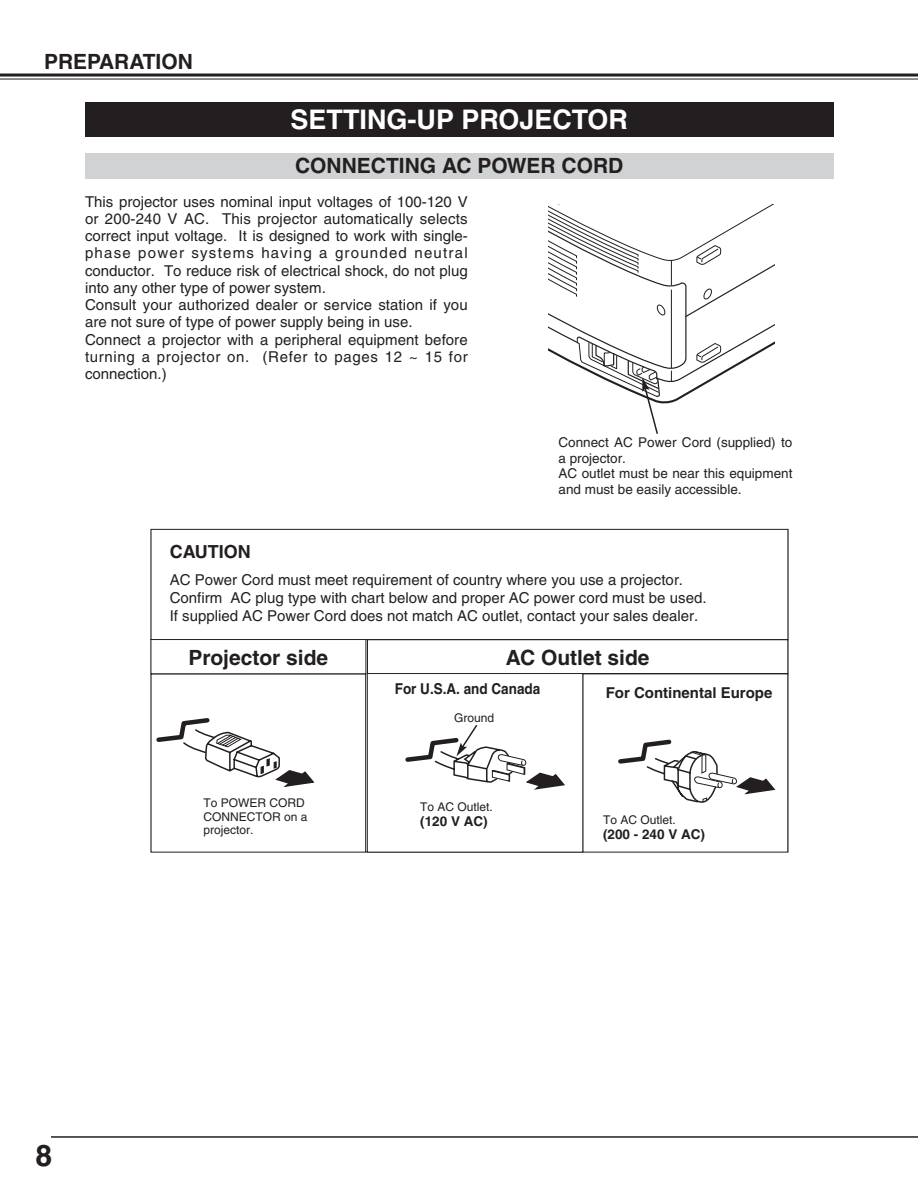
<style>
.page{position:relative;width:918px;height:1188px;background:#fff}
.page>*{position:absolute;margin:0;border:0;box-sizing:border-box;transform-origin:0 0}
.t1{font:700 30px "Helvetica";color:#231f20}
.t2{font:700 27px "Helvetica";color:#fff}
.t3{font:700 21px "Helvetica";color:#231f20}
.t4{font:700 18px "Helvetica";color:#231f20}
.t5{font:15px/17.2px "Helvetica";color:#231f20}
.t6{font:700 15px "Helvetica";color:#231f20}
.t7{font:700 15px "Helvetica";color:#231f20;scale:.9 1}
.t8{font:13.5px/15.8px "Helvetica";color:#231f20}
.t9{font:700 13.5px "Helvetica";color:#231f20}
.t10{font:12px/13.5px "Helvetica";color:#231f20}
</style>
<div class="page">
<hr style="left:0;top:74px;width:918px;height:3px;background:#231f20">
<hr style="left:0;top:79px;width:918px;height:1px;background:#231f20">
<hr style="left:51px;top:1136px;width:867px;height:2px;background:#231f20">
<div style="left:85px;top:102px;width:748px;height:34px;background:#231f20"></div>
<div style="left:85px;top:153px;width:748px;height:26px;background:#d1d2d4"></div>
<svg style="left:156px;top:718px;width:159px;height:70px"></svg>
<div style="left:367px;top:673px;width:216px;height:179px;border:1px solid #231f20"></div>
<div style="left:151px;top:639px;width:215px;height:35px;border:1px solid #231f20"></div>
<svg style="left:403px;top:204px;width:386px;height:602px"></svg>
<div style="left:419px;top:801px;width:102px;height:34px;background:#fff"></div>
<div style="left:604px;top:684px;width:170px;height:21px;background:#fff"></div>
<div style="left:378px;top:680px;width:179px;height:21px;background:#fff"></div>
<h3 class="t3" style="left:44px;top:53px;width:150px">PREPARATION</h3>
<h2 class="t2" style="left:291px;top:110px;width:339px">SETTING-UP PROJECTOR</h2>
<h3 class="t3" style="left:295px;top:158px;width:330px">CONNECTING AC POWER CORD</h3>
<p class="t5" style="left:85px;top:194px;width:384px">This projector uses nominal input voltages of 100-120 V or 200-240 V AC. This projector automatically selects correct input voltage. It is designed to work with single&shy;phase power systems having a grounded neutral conductor. To reduce risk of electrical shock, do not plug into any other type of power system.<br>Consult your authorized dealer or service station if you are not sure of type of power supply being in use.<br>Connect a projector with a peripheral equipment before turning a projector on. (Refer to pages 12 ~ 15 for connection.)</p>
<p class="t8" style="left:559px;top:436px;width:235px">Connect AC Power Cord (supplied) to a projector.<br>AC outlet must be near this equipment and must be easily accessible.</p>
<p class="t4" style="left:170px;top:545px;width:83px">CAUTION</p>
<p class="t5" style="left:170px;top:572px;width:538px;line-height:18px">AC Power Cord must meet requirement of country where you use a projector.<br>Confirm AC plug type with chart below and proper AC power cord must be used.<br>If supplied AC Power Cord does not match AC outlet, contact your sales dealer.</p>
<h3 class="t3" style="left:189px;top:650px;width:141px">Projector side</h3>
<h3 class="t3" style="left:506px;top:650px;width:145px">AC Outlet side</h3>
<p class="t7" style="left:395px;top:684px;width:163px">For U.S.A. and Canada</p>
<p class="t6" style="left:606px;top:687px;width:168px">For Continental Europe</p>
<h1 class="t1" style="left:36px;top:1145px;width:18px">8</h1>
<p class="t10" style="left:203px;top:797px;width:106px">To POWER CORD<br>CONNECTOR on a projector.</p>
<p class="t10" style="left:454px;top:712px;width:42px">Ground</p>
<p class="t10" style="left:420px;top:802px;width:74px">To AC Outlet.</p>
<p class="t9" style="left:420px;top:817px;width:69px">(120 V AC)</p>
<p class="t10" style="left:603px;top:814px;width:74px">To AC Outlet.</p>
<p class="t9" style="left:603px;top:829px;width:104px">(200 - 240 V AC)</p>
</div>
